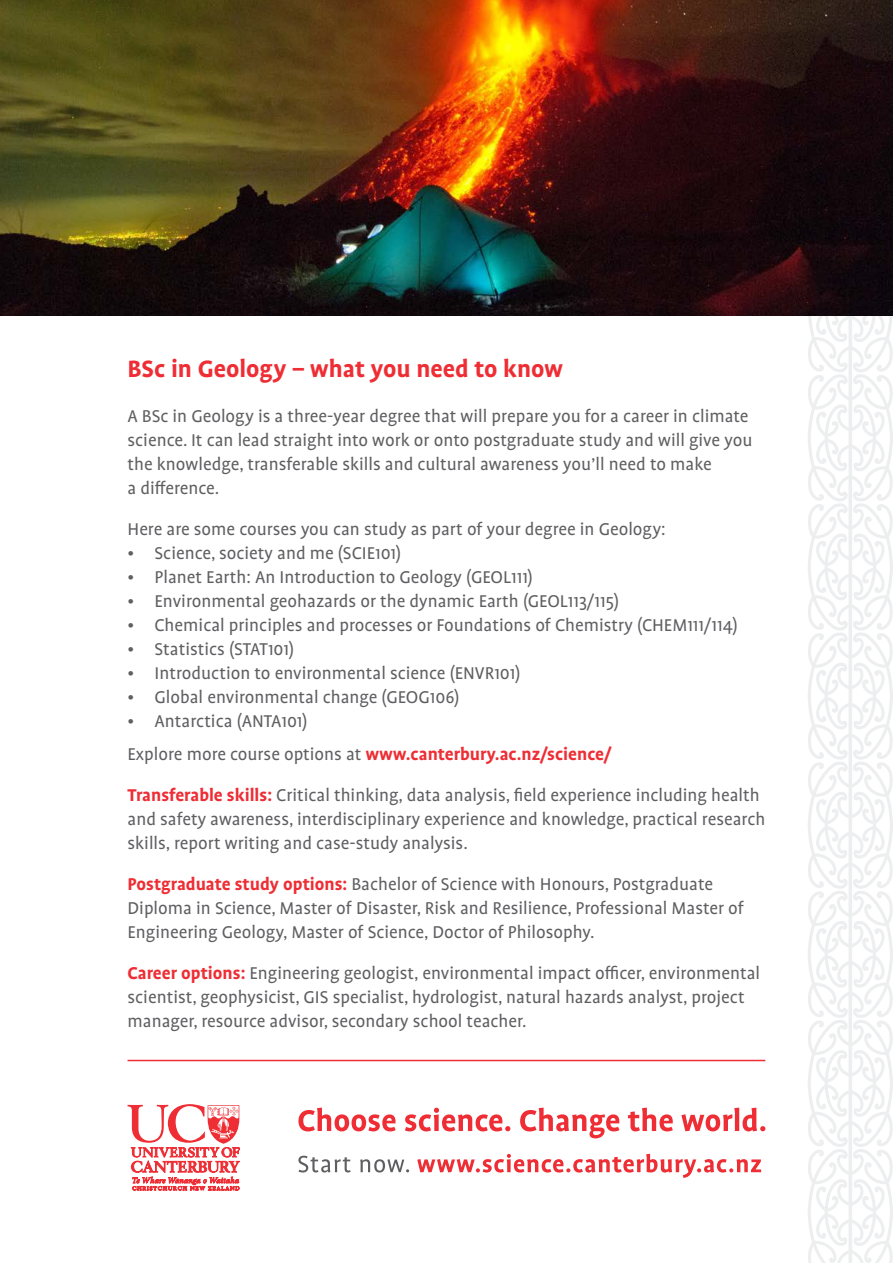
<style>
.page{position:relative;width:893px;height:1263px;background:#fff}
.page>*{position:absolute;margin:0;border:0;box-sizing:border-box;transform-origin:0 0}
.Heading_2{font:700 27px "Profile Pro";color:#ee2d34}
.Base{font:19.5px/24px "Profile Pro";color:#5f5f62}
.Base-2{font:700 19.5px "Profile Pro";color:#ee2d34}
.s1{font-weight:400;color:#5f5f62}
.s2{font-weight:700;color:#ee2d34}
</style>
<div class="page">
<svg style="left:808px;top:316px;width:85px;height:947px"></svg>
<img style="left:0;top:0;width:893px;height:316px">
<hr style="left:128px;top:1060px;width:637px;height:1px;background:#ee2d34">
<svg style="left:298px;top:1107px;width:98px;height:24px"></svg>
<svg style="left:405px;top:1108px;width:105px;height:23px"></svg>
<svg style="left:520px;top:1107px;width:99px;height:31px"></svg>
<svg style="left:628px;top:1107px;width:45px;height:24px"></svg>
<svg style="left:681px;top:1107px;width:84px;height:24px"></svg>
<svg style="left:298px;top:1156px;width:53px;height:16px"></svg>
<svg style="left:360px;top:1159px;width:49px;height:13px"></svg>
<svg style="left:417px;top:1154px;width:344px;height:24px"></svg>
<svg style="left:128px;top:1104px;width:111px;height:86px"></svg>
<p class="Heading_2" style="left:128px;top:352px;width:437px">BSc in Geology – what you need to know</p>
<p class="Base" style="left:128px;top:405px;width:626px">A BSc in Geology is a three-year degree that will prepare you for a career in climate science. It can lead straight into work or onto postgraduate study and will give you the knowledge, transferable skills and cultural awareness you’ll need to make<br>a difference.</p>
<p class="Base" style="left:128px;top:518px;width:540px">Here are some courses you can study as part of your degree in Geology:</p>
<p class="Base" style="left:128px;top:542px;width:275px">• Science, society and me (SCIE101)</p>
<p class="Base" style="left:128px;top:566px;width:407px">• Planet Earth: An Introduction to Geology (GEOL111)</p>
<p class="Base" style="left:128px;top:590px;width:493px">• Environmental geohazards or the dynamic Earth (GEOL113/115)</p>
<p class="Base" style="left:128px;top:614px;width:612px">• Chemical principles and processes or Foundations of Chemistry (CHEM111/114)</p>
<p class="Base" style="left:128px;top:638px;width:168px">• Statistics (STAT101)</p>
<p class="Base" style="left:128px;top:662px;width:394px">• Introduction to environmental science (ENVR101)</p>
<p class="Base" style="left:128px;top:686px;width:333px">• Global environmental change (GEOG106)</p>
<p class="Base" style="left:128px;top:710px;width:182px">• Antarctica (ANTA101)</p>
<p class="Base-2" style="left:128px;top:742px;width:486px"><span class="s1">Explore more course options at</span> www.canterbury.ac.nz/science/</p>
<p class="Base" style="left:128px;top:783px;width:639px"><span class="s2">Transferable skills:</span> Critical thinking, data analysis, field experience including health and safety awareness, interdisciplinary experience and knowledge, practical research skills, report writing and case-study analysis.</p>
<p class="Base" style="left:128px;top:872px;width:618px"><span class="s2">Postgraduate study options:</span> Bachelor of Science with Honours, Postgraduate<br>Diploma in Science, Master of Disaster, Risk and Resilience, Professional Master of<br>Engineering Geology, Master of Science, Doctor of Philosophy.</p>
<p class="Base" style="left:128px;top:961px;width:634px"><span class="s2">Career options:</span> Engineering geologist, environmental impact officer, environmental scientist, geophysicist, GIS specialist, hydrologist, natural hazards analyst, project manager, resource advisor, secondary school teacher.</p>
</div>
